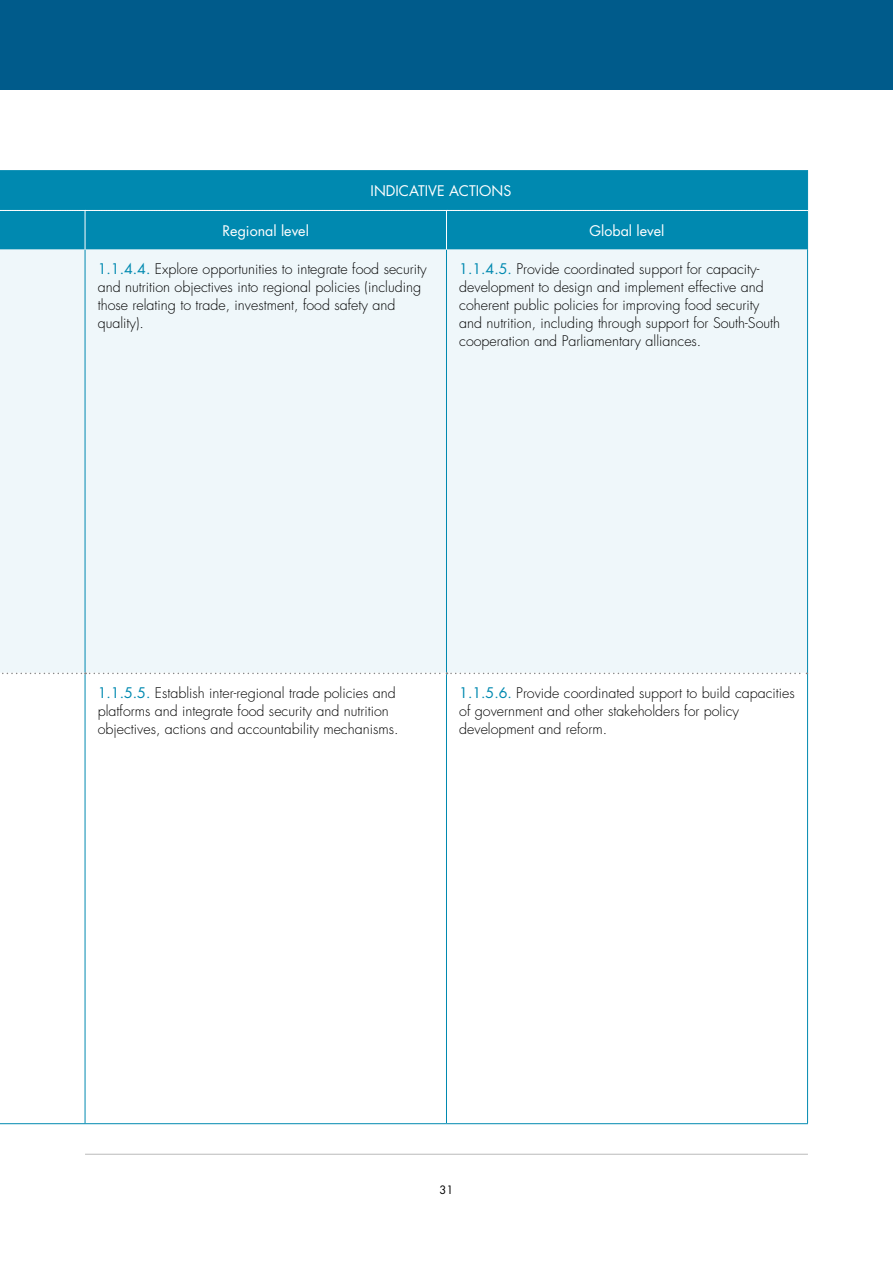
<style>
.page{position:relative;width:893px;height:1263px;background:#fff}
.page>*{position:absolute;margin:0;border:0;box-sizing:border-box;transform-origin:0 0}
.t1{font:300 14.25px/18px "Futura Std";color:#000}
.t2{font:14.25px "Futura Std";color:#fff}
.t3{font:11.25px "Futura Std";color:#000}
.s1{font-weight:400;color:#0089b0}
</style>
<div class="page">
<hr style="left:85px;top:1154px;width:723px;height:1px;background:#bababa">
<div style="left:0;top:170px;width:807px;height:80px;background:#0089b0"></div>
<div style="left:0;top:250px;width:807px;height:423px;background:#eff7fa"></div>
<hr style="left:807px;top:170px;width:1px;height:40px;background:#0089b0">
<hr style="left:807px;top:210px;width:1px;height:40px;background:#0089b0">
<hr style="left:85px;top:250px;width:1px;height:423px;background:#0089b0">
<hr style="left:446px;top:250px;width:1px;height:423px;background:#0089b0">
<hr style="left:807px;top:250px;width:1px;height:423px;background:#0089b0">
<hr style="left:85px;top:674px;width:1px;height:449px;background:#0089b0">
<hr style="left:446px;top:674px;width:1px;height:449px;background:#0089b0">
<hr style="left:807px;top:673px;width:1px;height:450px;background:#0089b0">
<hr style="left:85px;top:1123px;width:361px;height:1px;background:#0089b0">
<hr style="left:446px;top:1123px;width:362px;height:1px;background:#0089b0">
<svg style="left:0;top:210px;width:808px;height:1px"></svg>
<hr style="left:446px;top:211px;width:1px;height:39px;background:#fff">
<hr style="left:85px;top:211px;width:1px;height:39px;background:#fff">
<hr style="left:0;top:1123px;width:85px;height:1px;background:#0089b0">
<svg style="left:2px;top:673px;width:805px;height:1px"></svg>
<div style="left:0;top:0;width:893px;height:89px;background:#005b8b"></div>
<p class="t2" style="left:371px;top:182px;width:142px">INDICATIVE ACTIONS</p>
<p class="t2" style="left:223px;top:222px;width:88px">Regional level</p>
<p class="t2" style="left:590px;top:222px;width:76px">Global level</p>
<p class="t1" style="left:98px;top:260px;width:330px"><span class="s1">1.1.4.4.</span> Explore opportunities to integrate food security and nutrition objectives into regional policies (including those relating to trade, investment, food safety and quality).</p>
<p class="t1" style="left:459px;top:260px;width:322px"><span class="s1">1.1.4.5.</span> Provide coordinated support for capacity&shy;development to design and implement effective and coherent public policies for improving food security and nutrition, including through support for South-South cooperation and Parliamentary alliances.</p>
<p class="t1" style="left:98px;top:684px;width:302px"><span class="s1">1.1.5.5.</span> Establish inter-regional trade policies and platforms and integrate food security and nutrition objectives, actions and accountability mechanisms.</p>
<p class="t1" style="left:459px;top:684px;width:337px"><span class="s1">1.1.5.6.</span> Provide coordinated support to build capacities of government and other stakeholders for policy development and reform.</p>
<p class="t3" style="left:440px;top:1183px;width:15px">31</p>
</div>
